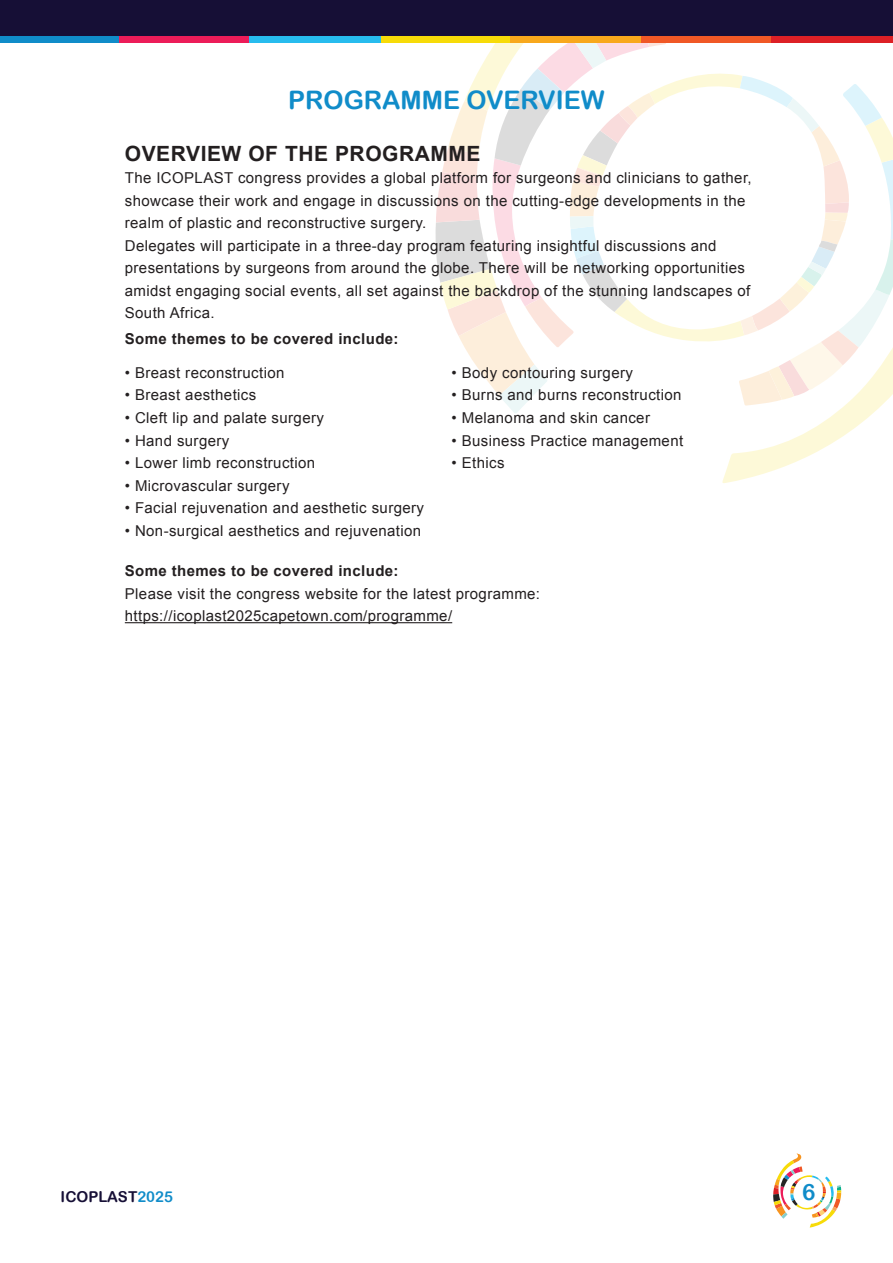
<style>
.page{position:relative;width:893px;height:1263px;background:#fff}
.page>*{position:absolute;margin:0;border:0;box-sizing:border-box;transform-origin:0 0}
.t1{font:25.5px "Arial Rounded MT Bold";color:#108cc9}
.t2{font:22.5px "Arial Rounded MT Bold";color:#108cc9}
.t3{font:700 21px "Arial";letter-spacing:.025em;color:#231f20}
.t4{font:15px/22.5px "Arial";letter-spacing:.025em;color:#231f20}
.t5{font:700 15px "Arial";letter-spacing:.025em;color:#231f20}
.t6{font:15px "Arial Rounded MT Bold";color:#160f36}
.s1{color:#108cc9}
</style>
<div class="page">
<svg style="left:435px;top:42px;width:458px;height:441px"></svg>
<div style="left:0;top:0;width:893px;height:38px;background:#160f36"></div>
<svg style="left:773px;top:1153px;width:68px;height:74px"></svg>
<div style="left:380px;top:36px;width:131px;height:6px;background:#f7db08"></div>
<div style="left:511px;top:36px;width:131px;height:6px;background:#f8a81c"></div>
<div style="left:641px;top:36px;width:132px;height:6px;background:#f05826"></div>
<div style="left:0;top:36px;width:120px;height:6px;background:#108cc9"></div>
<div style="left:119px;top:36px;width:131px;height:6px;background:#ec1c59"></div>
<div style="left:249px;top:36px;width:132px;height:6px;background:#27bcee"></div>
<div style="left:772px;top:36px;width:121px;height:6px;background:#dd2026"></div>
<hr style="left:125px;top:622px;width:327px;height:1px;background:#231f20">
<h1 class="t1" style="left:288px;top:85px;width:318px">PROGRAMME OVERVIEW</h1>
<h3 class="t3" style="left:125px;top:139px;width:357px">OVERVIEW OF THE PROGRAMME</h3>
<p class="t4" style="left:125px;top:167px;width:628px">The ICOPLAST congress provides a global platform for surgeons and clinicians to gather, showcase their work and engage in discussions on the cutting-edge developments in the realm of plastic and reconstructive surgery.<br>Delegates will participate in a three-day program featuring insightful discussions and presentations by surgeons from around the globe. There will be networking opportunities amidst engaging social events, all set against the backdrop of the stunning landscapes of South Africa.</p>
<p class="t5" style="left:125px;top:328px;width:275px">Some themes to be covered include:</p>
<p class="t4" style="left:125px;top:362px;width:161px">• Breast reconstruction</p>
<p class="t4" style="left:125px;top:384px;width:133px">• Breast aesthetics</p>
<p class="t4" style="left:125px;top:407px;width:201px">• Cleft lip and palate surgery</p>
<p class="t4" style="left:125px;top:429px;width:106px">• Hand surgery</p>
<p class="t4" style="left:125px;top:452px;width:192px">• Lower limb reconstruction</p>
<p class="t4" style="left:125px;top:474px;width:166px">• Microvascular surgery</p>
<p class="t4" style="left:125px;top:497px;width:301px">• Facial rejuvenation and aesthetic surgery</p>
<p class="t4" style="left:125px;top:519px;width:298px">• Non-surgical aesthetics and rejuvenation</p>
<p class="t4" style="left:452px;top:362px;width:183px">• Body contouring surgery</p>
<p class="t4" style="left:452px;top:384px;width:231px">• Burns and burns reconstruction</p>
<p class="t4" style="left:452px;top:407px;width:200px">• Melanoma and skin cancer</p>
<p class="t4" style="left:452px;top:429px;width:233px">• Business Practice management</p>
<p class="t4" style="left:452px;top:452px;width:54px">• Ethics</p>
<p class="t5" style="left:125px;top:561px;width:275px">Some themes to be covered include:</p>
<p class="t4" style="left:125px;top:582px;width:417px">Please visit the congress website for the latest programme: https://icoplast2025capetown.com/programme/</p>
<p class="t6" style="left:61px;top:1188px;width:114px">ICOPLAST<span class="s1">2025</span></p>
<h2 class="t2" style="left:802px;top:1179px;width:15px">6</h2>
</div>
